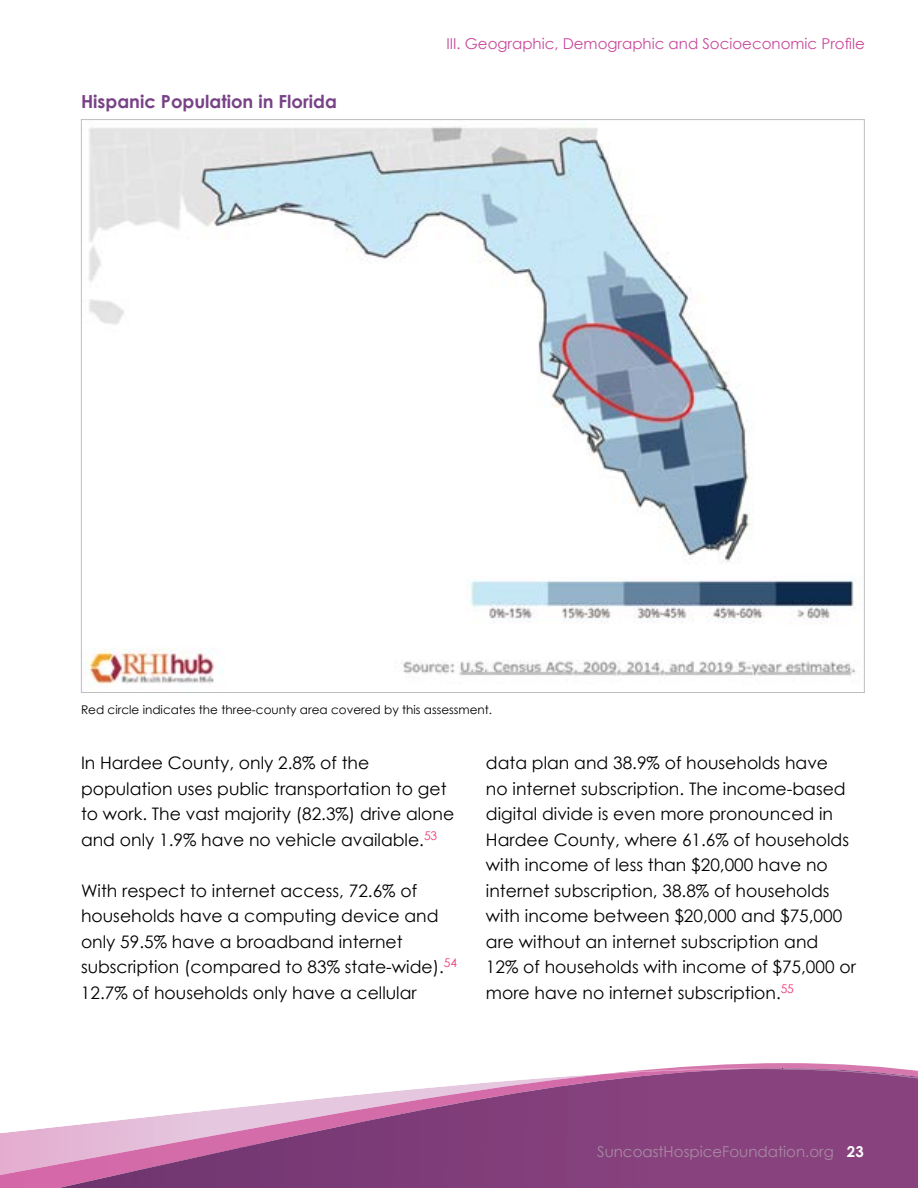
<style>
.page{position:relative;width:918px;height:1188px;background:#fff}
.page>*{position:absolute;margin:0;border:0;box-sizing:border-box;transform-origin:0 0}
.t1{font:700 18px "Century Gothic";color:#784287}
.t2{font:17.25px/25.5px "Century Gothic";color:#000}
.t3{font:15px "Century Gothic";color:#c8489a}
.t4{font:15px "Century Gothic";color:#bebcbd}
.t5{font:12px "Century Gothic";color:#000}
.s1{font-weight:700;color:#fff}
</style>
<div class="page">
<svg style="left:670px;top:1063px;width:220px;height:5px"></svg>
<svg style="left:1px;top:1068px;width:742px;height:120px"></svg>
<img style="left:401px;top:1069px;width:517px;height:119px">
<img style="left:240px;top:1114px;width:163px;height:74px">
<img style="left:38px;top:1147px;width:203px;height:41px">
<svg style="left:743px;top:1068px;width:175px;height:12px;background:#9c568d"></svg>
<svg style="left:0;top:1133px;width:1px;height:55px"></svg>
<img style="left:88px;top:126px;width:768px;height:559px">
<p class="t1" style="left:81px;top:88px;width:257px">Hispanic Population in Florida</p>
<p class="t3" style="left:446px;top:33px;width:420px">III. Geographic, Demographic and Socioeconomic Profile</p>
<p class="t5" style="left:81px;top:701px;width:413px">Red circle indicates the three-county area covered by this assessment.</p>
<p class="t2" style="left:81px;top:750px;width:375px">In Hardee County, only 2.8% of the population uses public transportation to get to work. The vast majority (82.3%) drive alone and only 1.9% have no vehicle available.<sup>53</sup></p>
<p class="t2" style="left:81px;top:878px;width:378px">With respect to internet access, 72.6% of households have a computing device and only 59.5% have a broadband internet subscription (compared to 83% state-wide).<sup>54<br></sup>12.7% of households only have a cellular</p>
<p class="t2" style="left:486px;top:750px;width:371px">data plan and 38.9% of households have<br>no internet subscription. The income-based digital divide is even more pronounced in Hardee County, where 61.6% of households with income of less than $20,000 have no internet subscription, 38.8% of households with income between $20,000 and $75,000 are without an internet subscription and<br>12% of households with income of $75,000 or more have no internet subscription.<sup>55</sup></p>
<p class="t4" style="left:597px;top:1141px;width:268px">SuncoastHospiceFoundation.org <span class="s1">23</span></p>
</div>
